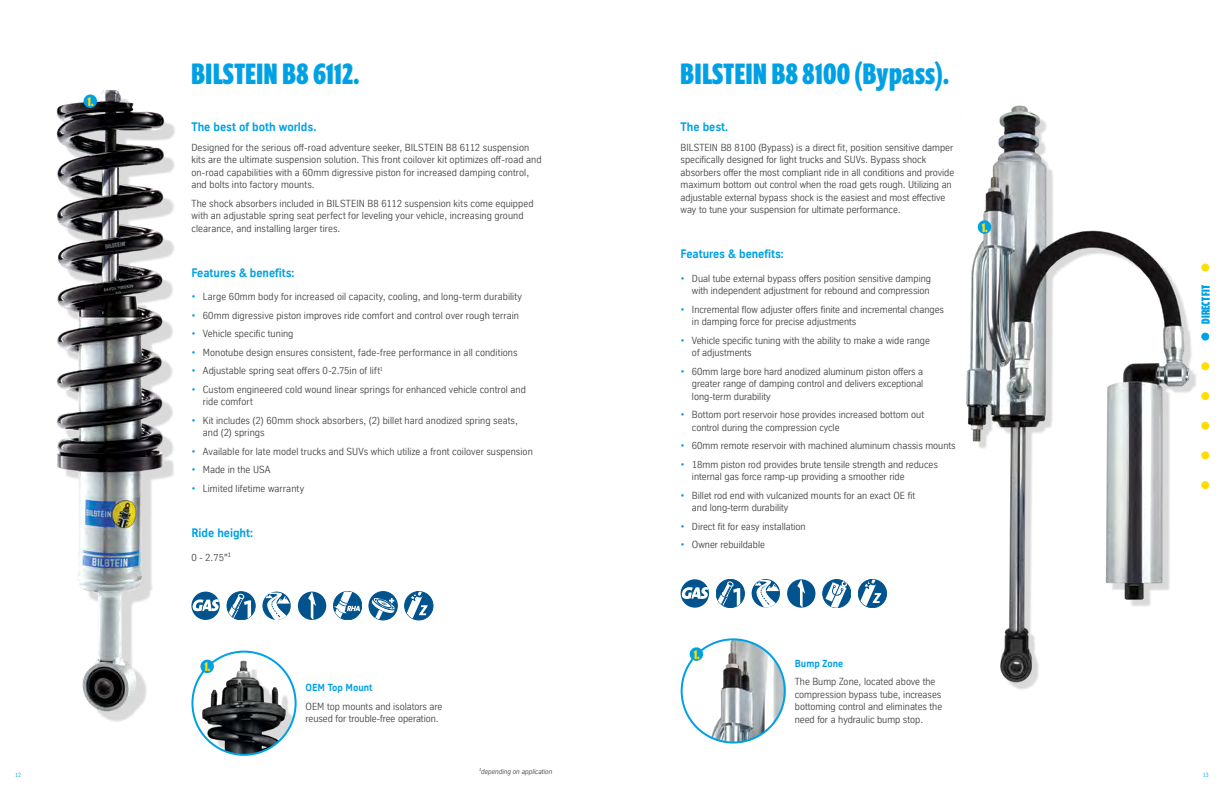
<style>
.page{position:relative;width:1224px;height:792px;background:#fff}
.page>*{position:absolute;margin:0;border:0;box-sizing:border-box;transform-origin:0 0}
.t1{font:700 30px "Prenton RP Ultra Cond";letter-spacing:.03em;color:#00a1e4}
.t2{font:700 13px "Prenton RP Ultra Cond";color:#fd0}
.t3{font:700 12px "TK Type";color:#00a1e4}
.t4{font:700 12px "Prenton RP Ultra Cond";letter-spacing:.02em;color:#00a1e4}
.t5{font:10px/12.5px "TK Type";color:#4d4d4f}
.t6{font:700 10px "TK Type";color:#00a1e4}
.t7{font:italic 7px "TK Type";color:#4d4d4f}
.t8{font:6px "TK Type";color:#00a1e4;scale:.9 1}
.s1{color:#00a1e4}
</style>
<div class="page">
<img style="left:966px;top:105px;width:237px;height:585px">
<svg style="left:262px;top:592px;width:29px;height:28px"></svg>
<div style="left:191px;top:592px;width:29px;height:28px;background:#00538d;border-radius:50%"></div>
<svg style="left:193px;top:599px;width:26px;height:13px"></svg>
<svg style="left:227px;top:592px;width:28px;height:28px"></svg>
<div style="left:227px;top:592px;width:28px;height:28px;border:1px solid #00538d;border-radius:50%"></div>
<svg style="left:229px;top:594px;width:22px;height:24px"></svg>
<div style="left:369px;top:592px;width:28px;height:28px;background:#00538d;border-radius:50%"></div>
<div style="left:369px;top:592px;width:28px;height:28px;border:1px solid #00538d;border-radius:50%"></div>
<svg style="left:371px;top:596px;width:25px;height:24px"></svg>
<div style="left:405px;top:592px;width:28px;height:28px;background:#00538d;border-radius:50%"></div>
<div style="left:405px;top:592px;width:28px;height:28px;border:1px solid #00538d;border-radius:50%"></div>
<svg style="left:407px;top:592px;width:21px;height:27px"></svg>
<div style="left:298px;top:592px;width:28px;height:28px;background:#00538d;border-radius:50%"></div>
<svg style="left:308px;top:592px;width:8px;height:28px"></svg>
<div style="left:334px;top:592px;width:28px;height:28px;background:#3174a3;border-radius:50%"></div>
<div style="left:333px;top:592px;width:29px;height:28px;border:1px solid #00538d;border-radius:50%"></div>
<svg style="left:334px;top:592px;width:26px;height:26px"></svg>
<img style="left:56px;top:90px;width:119px;height:625px">
<div style="left:84px;top:94px;width:13px;height:14px;background:#00a1e4;border-radius:50%"></div>
<div style="left:681px;top:579px;width:28px;height:29px;background:#00538d;border-radius:50%"></div>
<svg style="left:682px;top:587px;width:26px;height:13px"></svg>
<svg style="left:716px;top:579px;width:28px;height:29px"></svg>
<div style="left:716px;top:579px;width:28px;height:29px;border:1px solid #00538d;border-radius:50%"></div>
<svg style="left:718px;top:582px;width:22px;height:24px"></svg>
<svg style="left:752px;top:579px;width:28px;height:28px"></svg>
<div style="left:823px;top:580px;width:28px;height:28px;background:#00538d;border-radius:50%"></div>
<div style="left:823px;top:579px;width:28px;height:29px;border:1px solid #00538d;border-radius:50%"></div>
<svg style="left:826px;top:581px;width:22px;height:27px"></svg>
<div style="left:858px;top:579px;width:29px;height:29px;background:#00538d;border-radius:50%"></div>
<div style="left:858px;top:579px;width:29px;height:29px;border:1px solid #00538d;border-radius:50%"></div>
<svg style="left:860px;top:579px;width:21px;height:27px"></svg>
<div style="left:787px;top:579px;width:28px;height:29px;background:#00538d;border-radius:50%"></div>
<svg style="left:797px;top:579px;width:8px;height:29px"></svg>
<div style="left:1202px;top:264px;width:7px;height:7px;background:#fd0;border-radius:50%"></div>
<div style="left:1202px;top:264px;width:7px;height:7px;border:1px solid #fd0;border-radius:50%"></div>
<div style="left:1202px;top:333px;width:7px;height:7px;background:#00a1e4;border-radius:50%"></div>
<div style="left:1202px;top:333px;width:7px;height:7px;border:1px solid #00a1e4;border-radius:50%"></div>
<div style="left:1202px;top:363px;width:7px;height:7px;background:#fd0;border-radius:50%"></div>
<div style="left:1202px;top:363px;width:7px;height:7px;border:1px solid #fd0;border-radius:50%"></div>
<div style="left:1202px;top:393px;width:7px;height:6px;background:#fd0;border-radius:50%"></div>
<div style="left:1202px;top:392px;width:7px;height:8px;border:1px solid #fd0;border-radius:50%"></div>
<div style="left:1202px;top:422px;width:7px;height:7px;background:#fd0;border-radius:50%"></div>
<div style="left:1202px;top:422px;width:7px;height:7px;border:1px solid #fd0;border-radius:50%"></div>
<div style="left:1202px;top:452px;width:7px;height:7px;background:#fd0;border-radius:50%"></div>
<div style="left:1202px;top:452px;width:7px;height:7px;border:1px solid #fd0;border-radius:50%"></div>
<div style="left:1202px;top:482px;width:7px;height:7px;background:#fd0;border-radius:50%"></div>
<div style="left:1202px;top:482px;width:7px;height:7px;border:1px solid #fd0;border-radius:50%"></div>
<div style="left:978px;top:220px;width:13px;height:14px;background:#00a1e4;border-radius:50%"></div>
<img style="left:688px;top:639px;width:97px;height:103px">
<div style="left:681px;top:638px;width:105px;height:106px;border:2px solid #00a1e4;border-radius:50%"></div>
<div style="left:690px;top:647px;width:13px;height:14px;background:#00a1e4;border-radius:50%"></div>
<div style="left:212px;top:669px;width:84px;height:86px;background:#000;opacity:.15"></div>
<img style="left:196px;top:655px;width:96px;height:100px">
<div style="left:191px;top:651px;width:106px;height:105px;border:2px solid #00a1e4;border-radius:50%"></div>
<div style="left:200px;top:660px;width:14px;height:13px;background:#00a1e4;border-radius:50%"></div>
<h2 class="t2" style="left:88px;top:93px;width:7px">1.</h2>
<h1 class="t1" style="left:191px;top:54px;width:169px">BILSTEIN B8 6112.</h1>
<p class="t3" style="left:191px;top:120px;width:126px">The best of both worlds.</p>
<p class="t5" style="left:191px;top:141px;width:352px">Designed for the serious off-road adventure seeker, BILSTEIN B8 6112 suspension kits are the ultimate suspension solution. This front coilover kit optimizes off-road and on-road capabilities with a 60mm digressive piston for increased damping control, and bolts into factory mounts.</p>
<p class="t5" style="left:191px;top:197px;width:344px">The shock absorbers included in BILSTEIN B8 6112 suspension kits come equipped with an adjustable spring seat perfect for leveling your vehicle, increasing ground clearance, and installing larger tires.</p>
<p class="t3" style="left:191px;top:266px;width:105px">Features &amp; benefits:</p>
<p class="t5" style="left:191px;top:291px;width:332px"><span class="s1">•</span> Large 60mm body for increased oil capacity, cooling, and long-term durability</p>
<p class="t5" style="left:191px;top:309px;width:329px"><span class="s1">•</span> 60mm digressive piston improves ride comfort and control over rough terrain</p>
<p class="t5" style="left:191px;top:328px;width:104px"><span class="s1">•</span> Vehicle specific tuning</p>
<p class="t5" style="left:191px;top:346px;width:328px"><span class="s1">•</span> Monotube design ensures consistent, fade-free performance in all conditions</p>
<p class="t5" style="left:191px;top:365px;width:193px"><span class="s1">•</span> Adjustable spring seat offers 0-2.75in of lift<sup>1</sup></p>
<p class="t5" style="left:203px;top:383px;width:325px;text-indent:-11px"><span class="s1">•</span> Custom engineered cold wound linear springs for enhanced vehicle control and ride comfort</p>
<p class="t5" style="left:203px;top:414px;width:317px;text-indent:-11px"><span class="s1">•</span> Kit includes (2) 60mm shock absorbers, (2) billet hard anodized spring seats, and (2) springs</p>
<p class="t5" style="left:191px;top:445px;width:343px"><span class="s1">•</span> Available for late model trucks and SUVs which utilize a front coilover suspension</p>
<p class="t5" style="left:191px;top:464px;width:81px"><span class="s1">•</span> Made in the USA</p>
<p class="t5" style="left:191px;top:482px;width:114px"><span class="s1">•</span> Limited lifetime warranty</p>
<p class="t3" style="left:191px;top:526px;width:63px">Ride height:</p>
<p class="t5" style="left:191px;top:551px;width:41px">0 - 2.75"1</p>
<h2 class="t2" style="left:205px;top:658px;width:7px">1.</h2>
<p class="t6" style="left:306px;top:682px;width:68px">OEM Top Mount</p>
<p class="t5" style="left:306px;top:700px;width:138px">OEM top mounts and isolators are reused for trouble-free operation.</p>
<h1 class="t1" style="left:681px;top:54px;width:270px">BILSTEIN B8 8100 (Bypass).</h1>
<p class="t3" style="left:681px;top:120px;width:49px">The best.</p>
<p class="t5" style="left:681px;top:141px;width:275px">BILSTEIN B8 8100 (Bypass) is a direct fit, position sensitive damper specifically designed for light trucks and SUVs. Bypass shock absorbers offer the most compliant ride in all conditions and provide maximum bottom out control when the road gets rough. Utilizing an adjustable external bypass shock is the easiest and most effective way to tune your suspension for ultimate performance.</p>
<p class="t3" style="left:681px;top:247px;width:105px">Features &amp; benefits:</p>
<p class="t5" style="left:681px;top:272px;width:252px;text-align:right"><span class="s1">•</span> Dual tube external bypass offers position sensitive damping with independent adjustment for rebound and compression</p>
<p class="t5" style="left:692px;top:303px;width:253px;text-indent:-11px"><span class="s1">•</span> Incremental flow adjuster offers finite and incremental changes in damping force for precise adjustments</p>
<p class="t5" style="left:692px;top:334px;width:239px;text-indent:-11px"><span class="s1">•</span> Vehicle specific tuning with the ability to make a wide range of adjustments</p>
<p class="t5" style="left:692px;top:365px;width:233px;text-align:justify;text-indent:-11px"><span class="s1">•</span> 60mm large bore hard anodized aluminum piston offers a greater range of damping control and delivers exceptional long-term durability</p>
<p class="t5" style="left:692px;top:409px;width:234px;text-indent:-11px"><span class="s1">•</span> Bottom port reservoir hose provides increased bottom out control during the compression cycle</p>
<p class="t5" style="left:681px;top:440px;width:277px"><span class="s1">•</span> 60mm remote reservoir with machined aluminum chassis mounts</p>
<p class="t5" style="left:692px;top:458px;width:247px;text-indent:-11px"><span class="s1">•</span> 18mm piston rod provides brute tensile strength and reduces internal gas force ramp-up providing a smoother ride</p>
<p class="t5" style="left:692px;top:489px;width:225px;text-indent:-11px"><span class="s1">•</span> Billet rod end with vulcanized mounts for an exact OE fit and long-term durability</p>
<p class="t5" style="left:681px;top:520px;width:127px"><span class="s1">•</span> Direct fit for easy installation</p>
<p class="t5" style="left:681px;top:539px;width:86px"><span class="s1">•</span> Owner rebuildable</p>
<h2 class="t2" style="left:982px;top:219px;width:7px">1.</h2>
<h2 class="t2" style="left:694px;top:646px;width:7px">1.</h2>
<p class="t6" style="left:795px;top:657px;width:50px">Bump Zone</p>
<p class="t5" style="left:795px;top:675px;width:149px">The Bump Zone, located above the compression bypass tube, increases bottoming control and eliminates the need for a hydraulic bump stop.</p>
<p class="t4" style="left:1198px;top:324px;width:41px;rotate:-90deg">DIRECT FIT</p>
<p class="t7" style="left:478px;top:768px;width:75px">1depending on application</p>
<p class="t8" style="left:15px;top:771px;width:8px">12</p>
<p class="t8" style="left:1203px;top:771px;width:8px">13</p>
</div>
